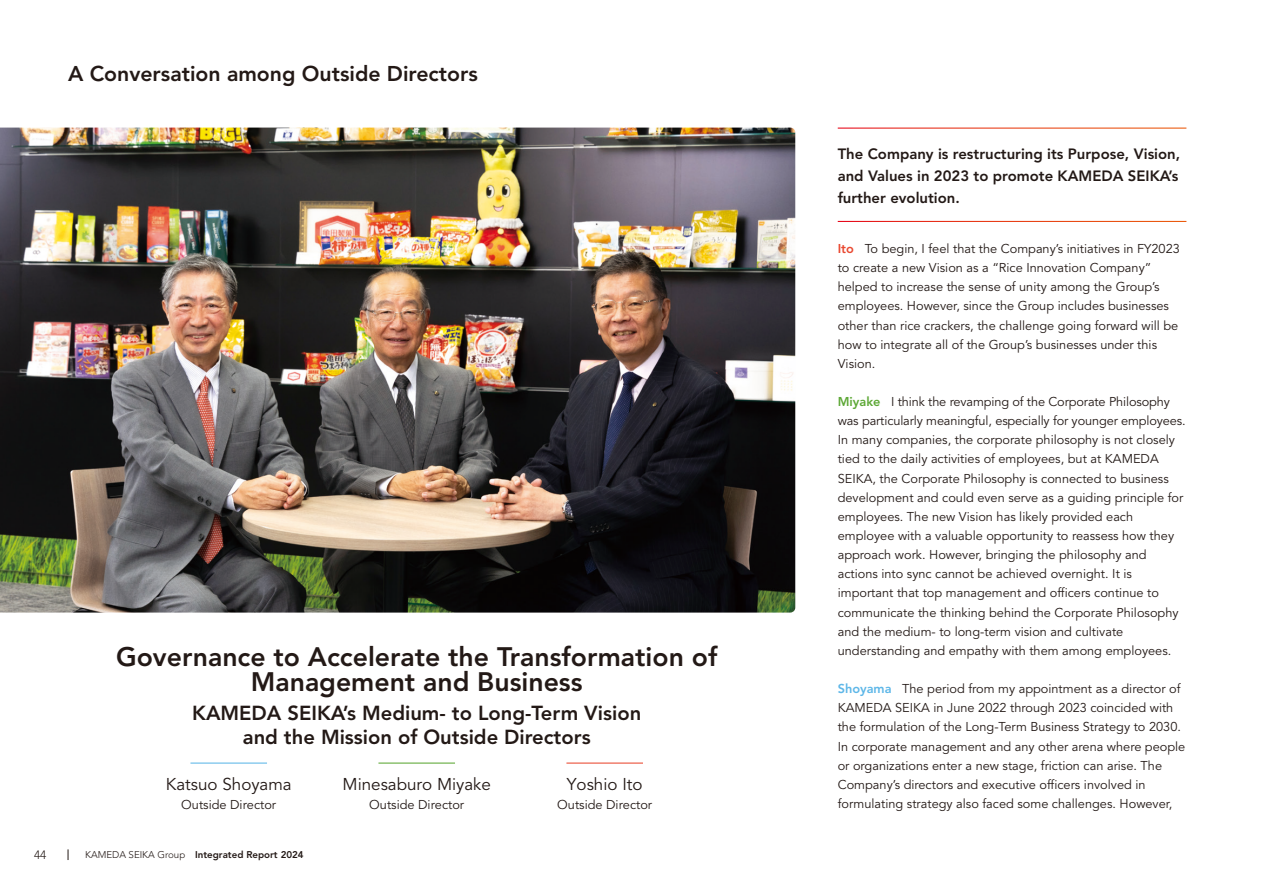
<style>
.page{position:relative;width:1263px;height:893px;background:#fff}
.page>*{position:absolute;margin:0;border:0;box-sizing:border-box;transform-origin:0 0}
.t1{font:800 26.55px/25.5px "Avenir LT Std";color:#231916;text-align:center}
.t2{font:800 21.3px "Avenir LT Std";color:#231916}
.t3{font:800 20.25px/24.5px "Avenir LT Std";color:#231916;text-align:center}
.t4{font:16.95px "Avenir LT Std";color:#231916}
.t5{font:800 14.85px/22.4px "Avenir LT Std";color:#231916;text-align:justify}
.t6{font:12.75px/19.2px "Avenir LT Std";color:#231916}
.t7{font:300 12px "Avenir LT Std";color:#231916}
.t8{font:800 9.75px "Avenir LT Std";color:#231916}
.s1{font-weight:300}
.s2{font-weight:800;color:#e94931}
.s3{font-weight:800;color:#5da836}
.s4{font-weight:800;color:#5eb7e8}
</style>
<div class="page">
<img style="left:0;top:128px;width:795px;height:485px">
<hr style="left:190px;top:762px;width:77px;height:2px;background:#5eb7e8">
<hr style="left:378px;top:762px;width:77px;height:2px;background:#5da836">
<hr style="left:566px;top:762px;width:77px;height:2px;background:#e94931">
<h2 class="t2" style="left:68px;top:61px;width:411px">A Conversation among Outside Directors</h2>
<h1 class="t1" style="left:116px;top:644px;width:603px">Governance to Accelerate the Transformation of<br>Management and Business</h1>
<h3 class="t3" style="left:192px;top:701px;width:451px">KAMEDA SEIKA’s Medium- to Long-Term Vision and the Mission of Outside Directors</h3>
<h3 class="t4" style="left:342px;top:774px;width:150px">Minesaburo Miyake</h3>
<p class="t6" style="left:369px;top:795px;width:96px">Outside Director</p>
<h3 class="t4" style="left:166px;top:774px;width:128px">Katsuo Shoyama</h3>
<p class="t6" style="left:181px;top:795px;width:96px">Outside Director</p>
<h3 class="t4" style="left:567px;top:774px;width:77px">Yoshio Ito</h3>
<p class="t6" style="left:557px;top:795px;width:96px">Outside Director</p>
<p class="t7" style="left:34px;top:847px;width:14px">44</p>
<p class="t8" style="left:85px;top:849px;width:220px"><span class="s1">KAMEDA SEIKA Group</span> Integrated Report 2024</p>
<p class="t5" style="left:838px;top:142px;width:344px">The Company is restructuring its Purpose, Vision, and Values in 2023 to promote KAMEDA SEIKA’s further evolution.</p>
<p class="t6" style="left:838px;top:239px;width:344px"><span class="s2">Ito</span> To begin, I feel that the Company’s initiatives in FY2023 to create a new Vision as a “Rice Innovation Company” helped to increase the sense of unity among the Group’s employees. However, since the Group includes businesses other than rice crackers, the challenge going forward will be how to integrate all of the Group’s businesses under this Vision.</p>
<p class="t6" style="left:838px;top:392px;width:349px"><span class="s3">Miyake</span> I think the revamping of the Corporate Philosophy was particularly meaningful, especially for younger employees.<br>In many companies, the corporate philosophy is not closely tied to the daily activities of employees, but at KAMEDA SEIKA, the Corporate Philosophy is connected to business development and could even serve as a guiding principle for employees. The new Vision has likely provided each employee with a valuable opportunity to reassess how they approach work. However, bringing the philosophy and actions into sync cannot be achieved overnight. It is important that top management and officers continue to communicate the thinking behind the Corporate Philosophy and the medium- to long-term vision and cultivate understanding and empathy with them among employees.</p>
<p class="t6" style="left:838px;top:679px;width:349px"><span class="s4">Shoyama</span> The period from my appointment as a director of KAMEDA SEIKA in June 2022 through 2023 coincided with the formulation of the Long-Term Business Strategy to 2030.<br>In corporate management and any other arena where people or organizations enter a new stage, friction can arise. The Company’s directors and executive officers involved in formulating strategy also faced some challenges. However,</p>
</div>
